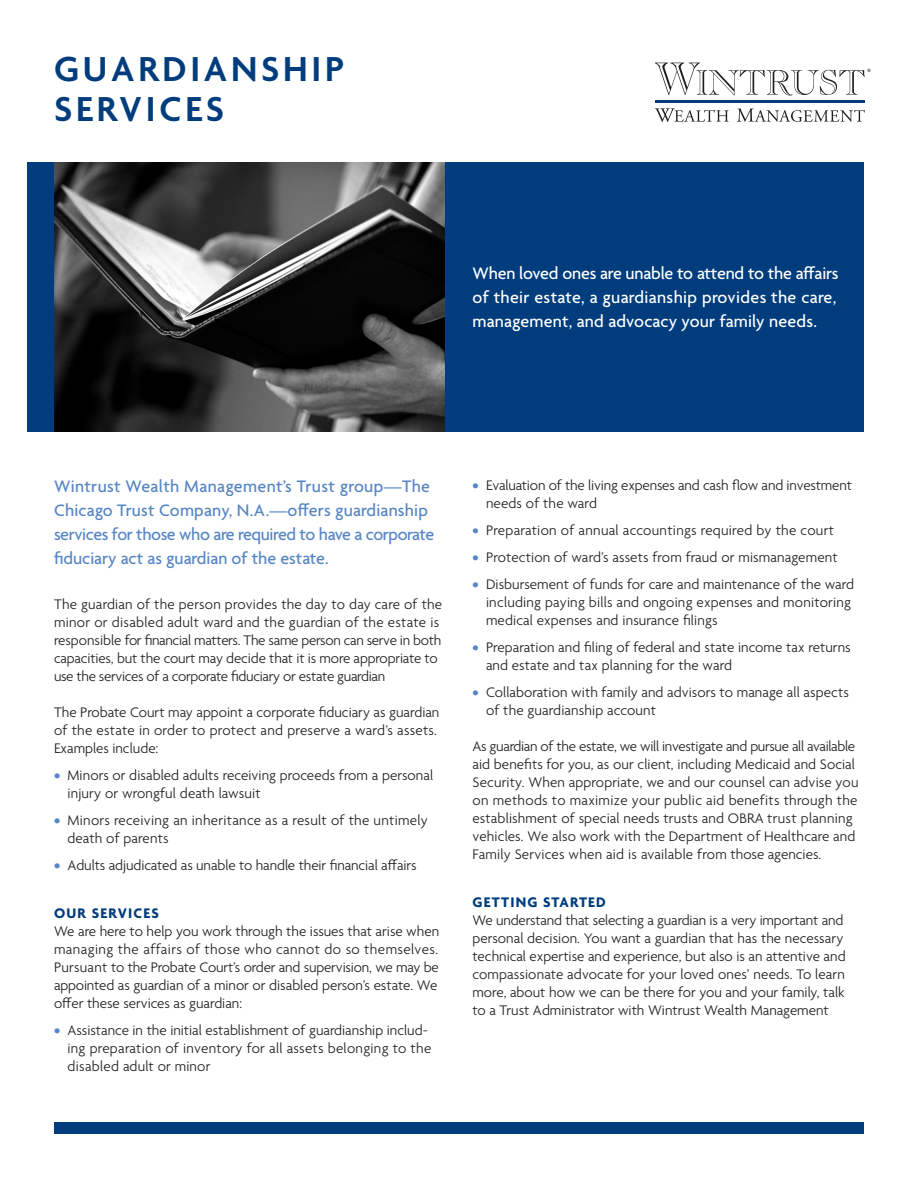
<style>
.page{position:relative;width:918px;height:1188px;background:#fff}
.page>*{position:absolute;margin:0;border:0;box-sizing:border-box;transform-origin:0 0}
.Doc_Title{font:600 37.5px "Agenda";letter-spacing:.1em;color:#013d7d}
.Callout_within_Body{font:500 18px/24px "Agenda";color:#5786c5}
.Callout_BlueBar{font:500 18px/24px "Agenda";letter-spacing:.01em;color:#fff}
.Body_Copy{font:300 15px/18px "Agenda";letter-spacing:.005em;color:#231f20}
.Intro_copy{font:300 15px/18px "Agenda";color:#231f20}
.Content_Header{font:700 15px "Agenda";letter-spacing:.08em;color:#013d7d}
.s1{font-weight:700;color:#5786c5}
</style>
<div class="page">
<div style="left:27px;top:162px;width:27px;height:270px;background:#013d7d"></div>
<img style="left:54px;top:162px;width:392px;height:270px">
<div style="left:446px;top:162px;width:418px;height:270px;background:#013d7d"></div>
<hr style="left:655px;top:100px;width:210px;height:3px;background:#013d7d">
<svg style="left:655px;top:63px;width:216px;height:33px"></svg>
<svg style="left:655px;top:108px;width:74px;height:14px"></svg>
<svg style="left:737px;top:109px;width:128px;height:13px"></svg>
<div style="left:54px;top:1122px;width:810px;height:12px;background:#013d7d"></div>
<p class="Doc_Title" style="left:54px;top:49px;width:292px">GUARDIANSHIP</p>
<p class="Doc_Title" style="left:54px;top:89px;width:172px">SERVICES</p>
<p class="Callout_BlueBar" style="left:472px;top:263px;width:368px">When loved ones are unable to attend to the affairs of their estate, a guardianship provides the care, management, and advocacy your family needs.</p>
<p class="Callout_within_Body" style="left:54px;top:476px;width:382px">Wintrust Wealth Management’s Trust group—The Chicago Trust Company, N.A.—offers guardianship services for those who are required to have a corporate fiduciary act as guardian of the estate.</p>
<p class="Intro_copy" style="left:54px;top:597px;width:390px">The guardian of the person provides the day to day care of the minor or disabled adult ward and the guardian of the estate is responsible for financial matters. The same person can serve in both capacities, but the court may decide that it is more appropriate to use the services of a corporate fiduciary or estate guardian</p>
<p class="Intro_copy" style="left:54px;top:705px;width:387px">The Probate Court may appoint a corporate fiduciary as guardian of the estate in order to protect and preserve a ward’s assets.<br>Examples include:</p>
<p class="Body_Copy" style="left:68px;top:768px;width:367px;text-indent:-14px"><span class="s1">•</span> Minors or disabled adults receiving proceeds from a personal injury or wrongful death lawsuit</p>
<p class="Body_Copy" style="left:68px;top:813px;width:362px;text-indent:-14px"><span class="s1">•</span> Minors receiving an inheritance as a result of the untimely death of parents</p>
<p class="Body_Copy" style="left:54px;top:858px;width:364px"><span class="s1">•</span> Adults adjudicated as unable to handle their financial affairs</p>
<p class="Content_Header" style="left:54px;top:906px;width:106px">OUR SERVICES</p>
<p class="Body_Copy" style="left:54px;top:924px;width:387px;text-align:justify">We are here to help you work through the issues that arise when managing the affairs of those who cannot do so themselves.<br>Pursuant to the Probate Court’s order and supervision, we may be appointed as guardian of a minor or disabled person’s estate. We offer these services as guardian:</p>
<p class="Body_Copy" style="left:68px;top:1023px;width:365px;text-indent:-14px"><span class="s1">•</span> Assistance in the initial establishment of guardianship includ&shy;ing preparation of inventory for all assets belonging to the disabled adult or minor</p>
<p class="Body_Copy" style="left:486px;top:477px;width:368px;text-indent:-14px"><span class="s1">•</span> Evaluation of the living expenses and cash flow and investment needs of the ward</p>
<p class="Body_Copy" style="left:472px;top:522px;width:363px"><span class="s1">•</span> Preparation of annual accountings required by the court</p>
<p class="Body_Copy" style="left:472px;top:549px;width:367px"><span class="s1">•</span> Protection of ward’s assets from fraud or mismanagement</p>
<p class="Body_Copy" style="left:486px;top:576px;width:370px;text-indent:-14px"><span class="s1">•</span> Disbursement of funds for care and maintenance of the ward including paying bills and ongoing expenses and monitoring medical expenses and insurance filings</p>
<p class="Body_Copy" style="left:486px;top:639px;width:366px;text-indent:-14px"><span class="s1">•</span> Preparation and filing of federal and state income tax returns and estate and tax planning for the ward</p>
<p class="Body_Copy" style="left:486px;top:684px;width:364px;text-indent:-14px"><span class="s1">•</span> Collaboration with family and advisors to manage all aspects of the guardianship account</p>
<p class="Body_Copy" style="left:472px;top:738px;width:387px">As guardian of the estate, we will investigate and pursue all available aid benefits for you, as our client, including Medicaid and Social Security. When appropriate, we and our counsel can advise you on methods to maximize your public aid benefits through the establishment of special needs trusts and OBRA trust planning vehicles. We also work with the Department of Healthcare and Family Services when aid is available from those agencies.</p>
<p class="Content_Header" style="left:472px;top:894px;width:135px">GETTING STARTED</p>
<p class="Body_Copy" style="left:472px;top:912px;width:375px">We understand that selecting a guardian is a very important and personal decision. You want a guardian that has the necessary technical expertise and experience, but also is an attentive and compassionate advocate for your loved ones’ needs. To learn more, about how we can be there for you and your family, talk to a Trust Administrator with Wintrust Wealth Management</p>
</div>
